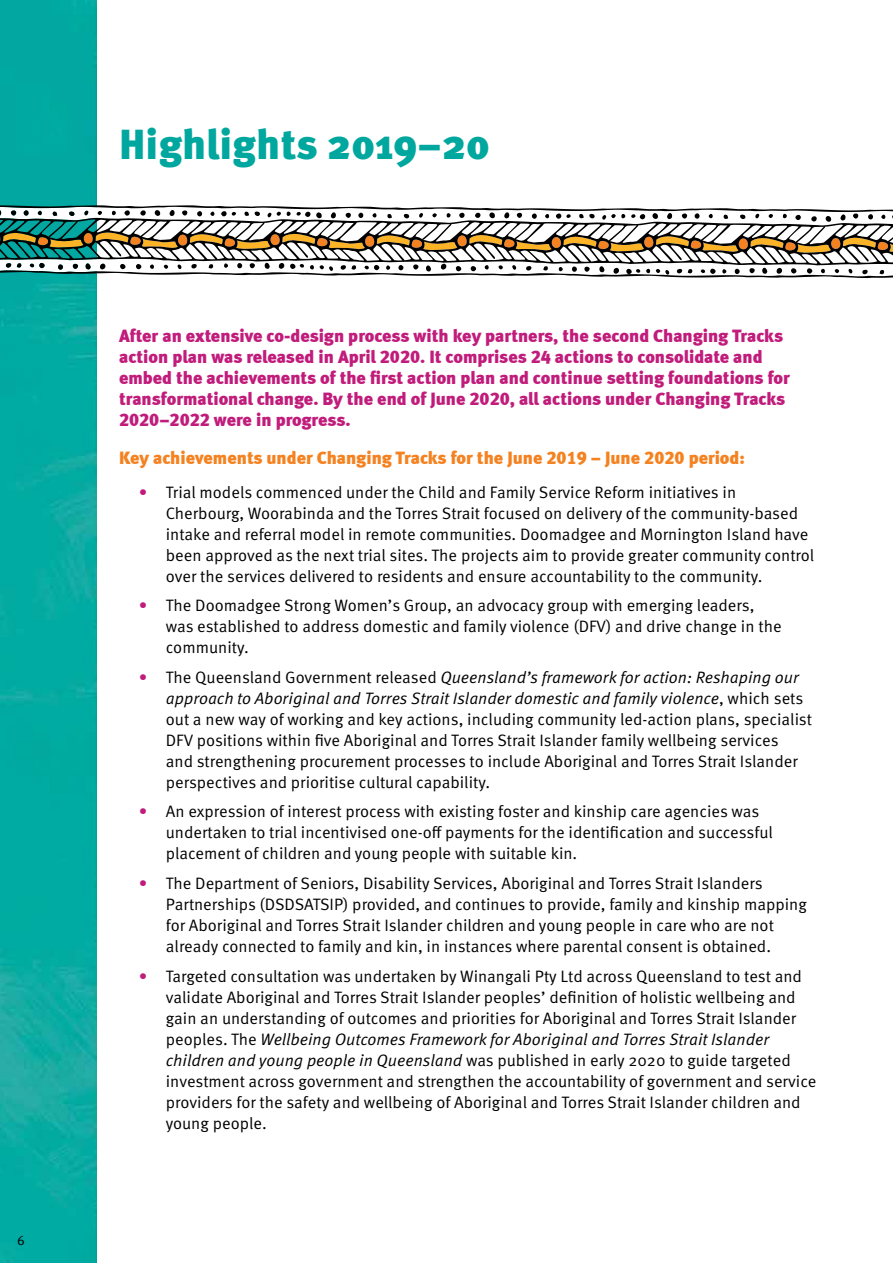
<style>
.page{position:relative;width:893px;height:1263px;background:#fff}
.page>*{position:absolute;margin:0;border:0;box-sizing:border-box;transform-origin:0 0}
.t1{font:900 42px "Meta OT";color:#00a79e}
.t2{font:18px/21px "Meta Black LF";color:#c11c7b}
.t3{font:18px "Meta Black LF";color:#f58220}
.t4{font:16.5px/21px "Meta OT Norm";color:#000}
.t5{font:16.5px/21px "Meta OT Norm Ita";color:#000;text-align:right}
.t6{font:13.5px "Meta OT Norm";color:#000}
.s1{color:#c11c7b}
.s2{font-family:"Meta OT Norm";color:#c11c7b}
.s3{font-family:"Meta OT Norm"}
.s4{font-family:"Meta OT Norm Ita"}
</style>
<div class="page">
<img style="left:0;top:0;width:96px;height:1263px">
<svg style="left:0;top:205px;width:893px;height:75px"></svg>
<p class="t6" style="left:17px;top:1232px;width:9px">6</p>
<h1 class="t1" style="left:119px;top:119px;width:372px">Highlights 2019–20</h1>
<p class="t2" style="left:119px;top:325px;width:672px">After an extensive co-design process with key partners, the second Changing Tracks action plan was released in April 2020. It comprises 24 actions to consolidate and embed the achievements of the first action plan and continue setting foundations for transformational change. By the end of June 2020, all actions under Changing Tracks 2020–2022 were in progress.</p>
<p class="t3" style="left:119px;top:447px;width:627px">Key achievements under Changing Tracks for the June 2019 – June 2020 period:</p>
<p class="t4" style="left:166px;top:482px;width:650px;text-indent:-27px"><span class="s1">•</span> Trial models commenced under the Child and Family Service Reform initiatives in Cherbourg, Woorabinda and the Torres Strait focused on delivery of the community-based intake and referral model in remote communities. Doomadgee and Mornington Island have been approved as the next trial sites. The projects aim to provide greater community control over the services delivered to residents and ensure accountability to the community.</p>
<p class="t4" style="left:166px;top:595px;width:617px;text-indent:-27px"><span class="s1">•</span> The Doomadgee Strong Women’s Group, an advocacy group with emerging leaders, was established to address domestic and family violence (DFV) and drive change in the community.</p>
<p class="t5" style="left:139px;top:667px;width:666px"><span class="s2">•</span> <span class="s3">The Queensland Government released</span> Queensland’s framework for action: Reshaping our approach to Aboriginal and Torres Strait Islander domestic and family violence<span class="s3">, which sets</span></p>
<p class="t4" style="left:166px;top:709px;width:648px">out a new way of working and key actions, including community led-action plans, specialist DFV positions within five Aboriginal and Torres Strait Islander family wellbeing services<br>and strengthening procurement processes to include Aboriginal and Torres Strait Islander perspectives and prioritise cultural capability.</p>
<p class="t4" style="left:166px;top:801px;width:609px;text-indent:-27px"><span class="s1">•</span> An expression of interest process with existing foster and kinship care agencies was undertaken to trial incentivised one-off payments for the identification and successful placement of children and young people with suitable kin.</p>
<p class="t4" style="left:166px;top:873px;width:643px;text-indent:-27px"><span class="s1">•</span> The Department of Seniors, Disability Services, Aboriginal and Torres Strait Islanders Partnerships (DSDSATSIP) provided, and continues to provide, family and kinship mapping for Aboriginal and Torres Strait Islander children and young people in care who are not already connected to family and kin, in instances where parental consent is obtained.</p>
<p class="t4" style="left:166px;top:965px;width:638px;text-indent:-27px"><span class="s1">•</span> Targeted consultation was undertaken by Winangali Pty Ltd across Queensland to test and validate Aboriginal and Torres Strait Islander peoples’ definition of holistic wellbeing and gain an understanding of outcomes and priorities for Aboriginal and Torres Strait Islander</p>
<p class="t5" style="left:166px;top:1028px;width:605px"><span class="s3">peoples. The</span> Wellbeing Outcomes Framework for Aboriginal and Torres Strait Islander</p>
<p class="t4" style="left:166px;top:1049px;width:652px"><span class="s4">children and young people in Queensland</span> was published in early 2020 to guide targeted investment across government and strengthen the accountability of government and service providers for the safety and wellbeing of Aboriginal and Torres Strait Islander children and young people.</p>
</div>
